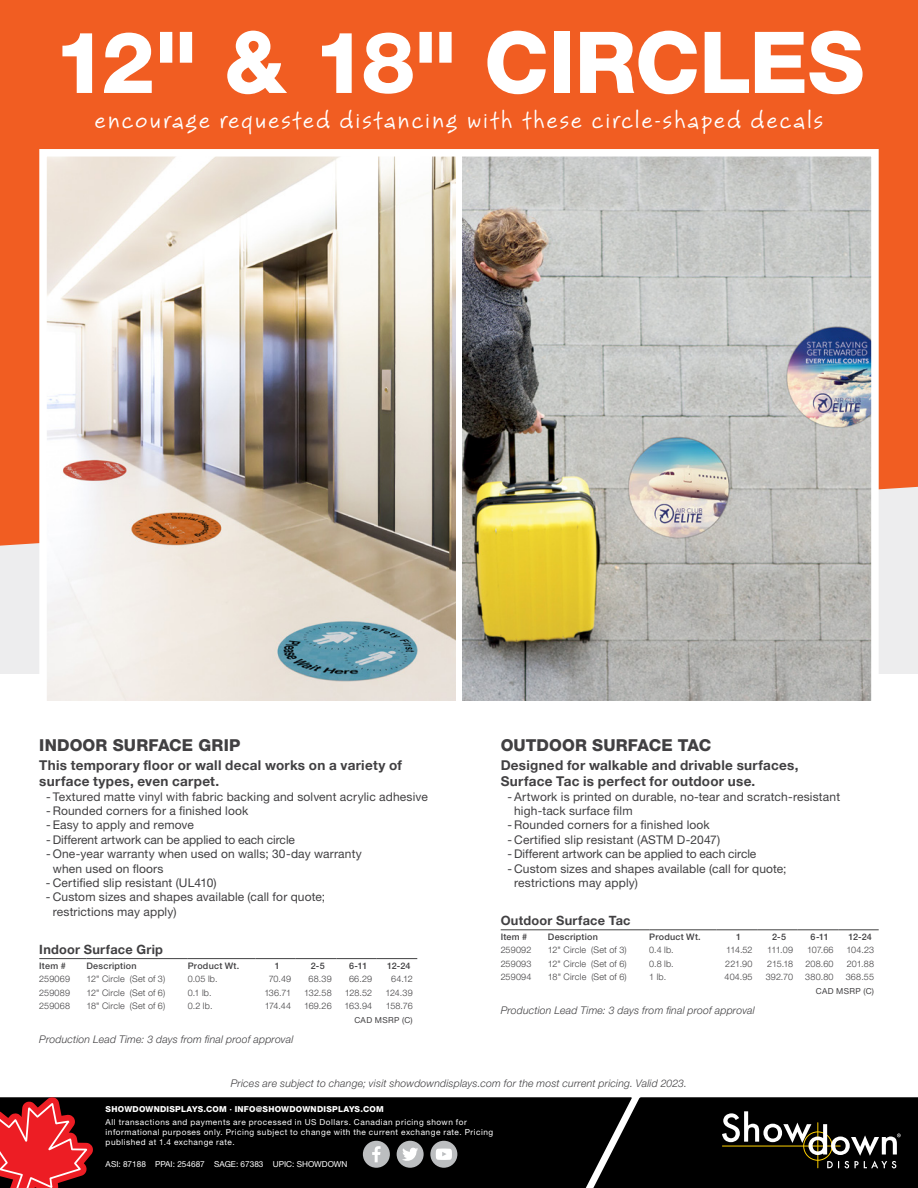
<style>
.page{position:relative;width:918px;height:1188px;background:#fff}
.page>*{position:absolute;margin:0;border:0;box-sizing:border-box;transform-origin:0 0}
.t1{font:800 85.5px "Helvetica Neue LT Pro";letter-spacing:-.01em;color:#fff}
.t2{font:27px "Bruno JB";letter-spacing:.08em;color:#fff}
.t3{font:800 16.5px "Helvetica Neue LT Pro";letter-spacing:.01em;color:#414042}
.t4{font:700 13.5px/16.2px "Helvetica Neue LT Pro";letter-spacing:.02em;color:#414042}
.t5{font:700 12.75px "Helvetica Neue LT Pro";letter-spacing:.025em;color:#414042}
.t6{font:12px/14.4px "Helvetica Neue LT Pro";letter-spacing:.015em;color:#414042}
.t7{font:12px "Helvetica Neue LT Pro";letter-spacing:-.005em;color:#414042}
.t8{font:italic 300 10.5px "Helvetica Neue LT Pro";letter-spacing:.02em;color:#414042}
.t9{font:300 9px "Helvetica Neue LT Pro";letter-spacing:.02em;color:#414042}
.t10{font:500 9px "Helvetica Neue LT Pro";letter-spacing:.025em;color:#414042}
.t11{font:8.25px/9.9px "Helvetica Neue LT Pro";letter-spacing:.06em;color:#fff}
.t12{font:800 8.25px "Helvetica Neue LT Pro";letter-spacing:.03em;color:#fff}
.t13{font:8.25px "Helvetica Neue LT Pro";color:#fff}
.t14{font:8.25px "Helvetica Neue LT Pro";letter-spacing:.04em;color:#414042}
</style>
<div class="page">
<svg style="left:0;top:546px;width:918px;height:128px;fill:#ededee"></svg>
<div style="left:0;top:0;width:918px;height:546px;background:#f15d22"></div>
<img style="left:48px;top:158px;width:407px;height:541px">
<img style="left:463px;top:158px;width:407px;height:541px">
<div style="left:39px;top:149px;width:840px;height:559px;border:8px solid #fff"></div>
<div style="left:93px;top:1097px;width:494px;height:91px;background:#000"></div>
<svg style="left:0;top:1097px;width:93px;height:91px"></svg>
<div style="left:363px;top:1141px;width:27px;height:27px;background:#bcbec0;border-radius:50%"></div>
<svg style="left:372px;top:1146px;width:9px;height:16px"></svg>
<div style="left:397px;top:1141px;width:27px;height:27px;background:#bcbec0;border-radius:50%"></div>
<svg style="left:402px;top:1147px;width:16px;height:14px"></svg>
<div style="left:430px;top:1141px;width:27px;height:27px;background:#bcbec0;border-radius:50%"></div>
<svg style="left:436px;top:1149px;width:16px;height:11px"></svg>
<svg style="left:587px;top:1097px;width:331px;height:91px"></svg>
<hr style="left:39px;top:958px;width:48px;height:1px;background:#414142">
<hr style="left:87px;top:958px;width:101px;height:1px;background:#414142">
<hr style="left:188px;top:958px;width:67px;height:1px;background:#414142">
<hr style="left:255px;top:958px;width:41px;height:1px;background:#414142">
<hr style="left:296px;top:958px;width:40px;height:1px;background:#414142">
<hr style="left:336px;top:958px;width:41px;height:1px;background:#414142">
<hr style="left:377px;top:958px;width:40px;height:1px;background:#414142">
<hr style="left:501px;top:930px;width:47px;height:1px;background:#414142">
<hr style="left:548px;top:930px;width:101px;height:1px;background:#414142">
<hr style="left:649px;top:930px;width:68px;height:1px;background:#414142">
<hr style="left:717px;top:930px;width:40px;height:1px;background:#414142">
<hr style="left:757px;top:930px;width:41px;height:1px;background:#414142">
<hr style="left:798px;top:930px;width:40px;height:1px;background:#414142">
<hr style="left:838px;top:930px;width:41px;height:1px;background:#414142">
<h1 class="t1" style="left:53px;top:12px;width:813px">12" &amp; 18" CIRCLES</h1>
<h2 class="t2" style="left:95px;top:102px;width:730px">encourage requested distancing with these circle-shaped decals</h2>
<h3 class="t3" style="left:39px;top:735px;width:203px">INDOOR SURFACE GRIP</h3>
<p class="t4" style="left:39px;top:757px;width:364px">This temporary floor or wall decal works on a variety of surface types, even carpet.</p>
<p class="t6" style="left:46px;top:789px;width:383px">- Textured matte vinyl with fabric backing and solvent acrylic adhesive</p>
<p class="t6" style="left:46px;top:803px;width:204px">- Rounded corners for a finished look</p>
<p class="t6" style="left:46px;top:818px;width:150px">- Easy to apply and remove</p>
<p class="t7" style="left:46px;top:832px;width:251px">- Different artwork can be applied to each circle</p>
<p class="t6" style="left:53px;top:846px;width:311px;text-indent:-7px">- One-year warranty when used on walls; 30-day warranty when used on floors</p>
<p class="t6" style="left:46px;top:875px;width:172px">- Certified slip resistant (UL410)</p>
<p class="t6" style="left:53px;top:890px;width:274px;text-indent:-7px">- Custom sizes and shapes available (call for quote; restrictions may apply)</p>
<p class="t5" style="left:39px;top:941px;width:125px">Indoor Surface Grip</p>
<p class="t10" style="left:39px;top:960px;width:28px">Item #</p>
<p class="t10" style="left:87px;top:960px;width:52px">Description</p>
<p class="t10" style="left:188px;top:960px;width:53px">Product Wt.</p>
<p class="t10" style="left:275px;top:960px;width:7px">1</p>
<p class="t10" style="left:311px;top:960px;width:15px">2-5</p>
<p class="t10" style="left:349px;top:960px;width:20px">6-11</p>
<p class="t10" style="left:387px;top:960px;width:25px">12-24</p>
<p class="t9" style="left:39px;top:973px;width:32px">259069</p>
<p class="t9" style="left:87px;top:973px;width:80px">12" Circle (Set of 3)</p>
<p class="t9" style="left:188px;top:973px;width:31px">0.05 lb.</p>
<p class="t9" style="left:269px;top:973px;width:24px">70.49</p>
<p class="t9" style="left:309px;top:973px;width:25px">68.39</p>
<p class="t9" style="left:349px;top:973px;width:25px">66.29</p>
<p class="t9" style="left:391px;top:973px;width:23px">64.12</p>
<p class="t9" style="left:39px;top:987px;width:32px">259089</p>
<p class="t9" style="left:87px;top:987px;width:80px">12" Circle (Set of 6)</p>
<p class="t9" style="left:188px;top:987px;width:25px">0.1 lb.</p>
<p class="t9" style="left:264px;top:987px;width:28px">136.71</p>
<p class="t9" style="left:304px;top:987px;width:29px">132.58</p>
<p class="t9" style="left:345px;top:987px;width:29px">128.52</p>
<p class="t9" style="left:386px;top:987px;width:29px">124.39</p>
<p class="t9" style="left:39px;top:1000px;width:32px">259068</p>
<p class="t9" style="left:87px;top:1000px;width:80px">18" Circle (Set of 6)</p>
<p class="t9" style="left:188px;top:1000px;width:26px">0.2 lb.</p>
<p class="t9" style="left:265px;top:1000px;width:28px">174.44</p>
<p class="t9" style="left:304px;top:1000px;width:29px">169.26</p>
<p class="t9" style="left:344px;top:1000px;width:29px">163.94</p>
<p class="t9" style="left:386px;top:1000px;width:28px">158.76</p>
<p class="t14" style="left:354px;top:1015px;width:60px">CAD MSRP (C)</p>
<p class="t8" style="left:39px;top:1032px;width:256px">Production Lead Time: 3 days from final proof approval</p>
<h3 class="t3" style="left:501px;top:735px;width:212px">OUTDOOR SURFACE TAC</h3>
<p class="t4" style="left:501px;top:757px;width:299px">Designed for walkable and drivable surfaces,<br>Surface Tac is perfect for outdoor use.</p>
<p class="t6" style="left:514px;top:789px;width:328px;text-indent:-7px">- Artwork is printed on durable, no-tear and scratch-resistant high-tack surface film</p>
<p class="t6" style="left:507px;top:818px;width:204px">- Rounded corners for a finished look</p>
<p class="t6" style="left:507px;top:832px;width:214px">- Certified slip resistant (ASTM D-2047)</p>
<p class="t7" style="left:507px;top:847px;width:251px">- Different artwork can be applied to each circle</p>
<p class="t6" style="left:514px;top:861px;width:274px;text-indent:-7px">- Custom sizes and shapes available (call for quote; restrictions may apply)</p>
<p class="t5" style="left:501px;top:912px;width:131px">Outdoor Surface Tac</p>
<p class="t10" style="left:501px;top:931px;width:28px">Item #</p>
<p class="t10" style="left:548px;top:931px;width:52px">Description</p>
<p class="t10" style="left:649px;top:931px;width:53px">Product Wt.</p>
<p class="t10" style="left:736px;top:931px;width:7px">1</p>
<p class="t10" style="left:772px;top:931px;width:15px">2-5</p>
<p class="t10" style="left:811px;top:931px;width:20px">6-11</p>
<p class="t10" style="left:849px;top:931px;width:25px">12-24</p>
<p class="t9" style="left:501px;top:945px;width:32px">259092</p>
<p class="t9" style="left:548px;top:945px;width:80px">12" Circle (Set of 3)</p>
<p class="t9" style="left:649px;top:945px;width:26px">0.4 lb.</p>
<p class="t9" style="left:726px;top:945px;width:28px">114.52</p>
<p class="t9" style="left:767px;top:945px;width:27px">111.09</p>
<p class="t9" style="left:807px;top:945px;width:28px">107.66</p>
<p class="t9" style="left:846px;top:945px;width:29px">104.23</p>
<p class="t9" style="left:501px;top:958px;width:32px">259093</p>
<p class="t9" style="left:548px;top:958px;width:80px">12" Circle (Set of 6)</p>
<p class="t9" style="left:649px;top:958px;width:26px">0.8 lb.</p>
<p class="t9" style="left:725px;top:958px;width:29px">221.90</p>
<p class="t9" style="left:767px;top:958px;width:27px">215.18</p>
<p class="t9" style="left:805px;top:958px;width:30px">208.60</p>
<p class="t9" style="left:847px;top:958px;width:29px">201.88</p>
<p class="t9" style="left:501px;top:972px;width:32px">259094</p>
<p class="t9" style="left:548px;top:972px;width:80px">18" Circle (Set of 6)</p>
<p class="t9" style="left:649px;top:972px;width:19px">1 lb.</p>
<p class="t9" style="left:724px;top:972px;width:30px">404.95</p>
<p class="t9" style="left:766px;top:972px;width:29px">392.70</p>
<p class="t9" style="left:805px;top:972px;width:30px">380.80</p>
<p class="t9" style="left:846px;top:972px;width:30px">368.55</p>
<p class="t14" style="left:816px;top:986px;width:60px">CAD MSRP (C)</p>
<p class="t8" style="left:501px;top:1004px;width:256px">Production Lead Time: 3 days from final proof approval</p>
<p class="t8" style="left:231px;top:1077px;width:458px">Prices are subject to change; visit showdowndisplays.com for the most current pricing. Valid 2023.</p>
<p class="t12" style="left:106px;top:1104px;width:280px">SHOWDOWNDISPLAYS.COM · INFO@SHOWDOWNDISPLAYS.COM</p>
<p class="t11" style="left:106px;top:1117px;width:389px">All transactions and payments are processed in US Dollars. Canadian pricing shown for informational purposes only. Pricing subject to change with the current exchange rate. Pricing published at 1.4 exchange rate.</p>
<p class="t13" style="left:106px;top:1159px;width:243px">ASI: 87188 PPAI: 254687 SAGE: 67383 UPIC: SHOWDOWN</p>
</div>
